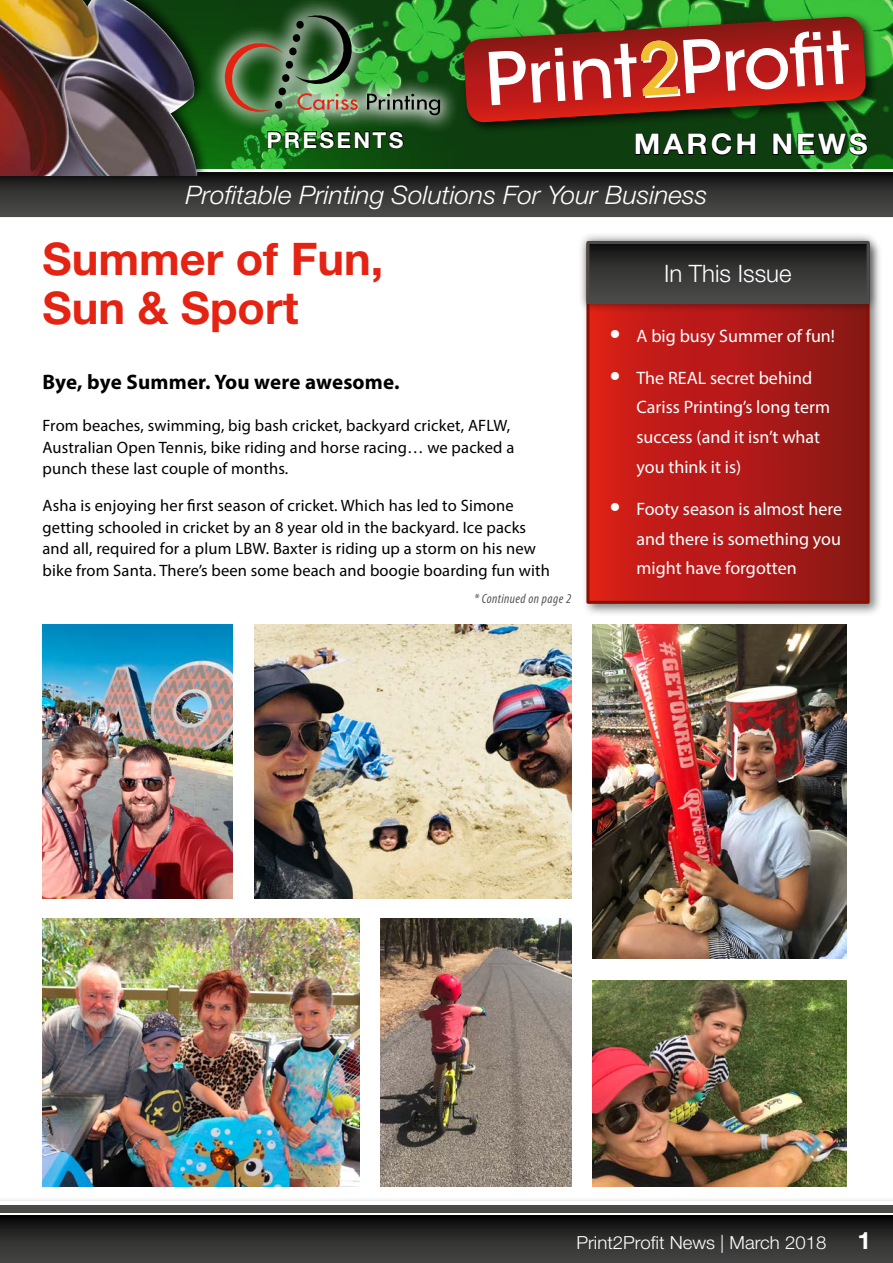
<style>
.page{position:relative;width:893px;height:1263px;background:#fff}
.page>*{position:absolute;margin:0;border:0;box-sizing:border-box;transform-origin:0 0}
.Headline__Body{font:700 45px/49.9px "Helvetica Neue LT Std";color:#e42313}
.t1{font:700 28.5px "Helvetica Neue LT Std";letter-spacing:.1em;color:#fff}
.t2{font:italic 300 25.5px "Helvetica Neue LT Std";color:#fff}
.Headline__Side_Box{font:300 24px "Helvetica Neue LT Std";color:#fff}
.t3{font:700 24px "Helvetica Neue LT Std";color:#fff}
.t4{font:700 21.9px "Helvetica Neue LT Std";letter-spacing:.1em;color:#fff}
.Text__Body{font:700 21px "Myriad Pro";letter-spacing:.01em;color:#000}
.t5{font:18px/29.5px "Myriad Pro";color:#fff}
.t6{font:300 18px "Helvetica Neue LT Std";color:#fff}
.Text__Body-2{font:16.5px/21.5px "Myriad Pro";letter-spacing:.01em;color:#000}
.Text__Body-3{font:italic condensed 13.5px "Myriad Pro";letter-spacing:.03em;color:#575756}
.s1{font-family:"Helvetica Neue LT Std";font-size:22.5px}
</style>
<div class="page">
<img style="left:210px;top:0;width:683px;height:169px">
<div style="left:459px;top:12px;width:420px;height:123px;background:#000;opacity:.75"></div>
<svg style="left:267px;top:135px;width:137px;height:14px;background:#0a380b"></svg>
<svg style="left:0;top:172px;width:893px;height:46px;background:#373736"></svg>
<div style="left:0;top:1196px;width:893px;height:40px;background:#f7f7f7"></div>
<div style="left:0;top:1201px;width:893px;height:22px;background:linear-gradient(to right,#fff,#fff)"></div>
<svg style="left:463px;top:16px;width:406px;height:145px;background:#775537"></svg>
<div style="left:0;top:1215px;width:893px;height:48px;background:linear-gradient(to bottom,#090909,#4a4a49)"></div>
<div style="left:0;top:1205px;width:893px;height:7px;background:#4a4a49"></div>
<div style="left:205px;top:0;width:255px;height:135px;background:#fff;opacity:.93"></div>
<svg style="left:367px;top:94px;width:73px;height:21px;background:#718372"></svg>
<svg style="left:220px;top:15px;width:138px;height:98px;background:#58734b"></svg>
<div style="left:0;top:0;width:210px;height:181px;background:#000;opacity:.75"></div>
<img style="left:0;top:0;width:197px;height:176px">
<div style="left:582px;top:237px;width:301px;height:380px;background:#000;opacity:.5"></div>
<div style="left:588px;top:244px;width:280px;height:358px;background:linear-gradient(to right,#dc1e18,#891716)"></div>
<div style="left:586px;top:242px;width:284px;height:362px;border:3px solid #8b1002"></div>
<div style="left:577px;top:232px;width:302px;height:81px;background:#000;opacity:.5"></div>
<svg style="left:590px;top:245px;width:276px;height:55px;background:#333232"></svg>
<div style="left:586px;top:241px;width:284px;height:63px;border:3px solid #4a4a49"></div>
<img style="left:43px;top:625px;width:190px;height:273px">
<img style="left:254px;top:625px;width:317px;height:273px">
<img style="left:592px;top:625px;width:254px;height:334px">
<img style="left:592px;top:980px;width:254px;height:206px">
<img style="left:381px;top:918px;width:190px;height:268px">
<img style="left:43px;top:918px;width:317px;height:268px">
<h3 class="t4" style="left:267px;top:126px;width:138px">PRESENTS</h3>
<h2 class="t1" style="left:634px;top:126px;width:236px">MARCH NEWS</h2>
<h3 class="t2" style="left:185px;top:179px;width:524px">Profitable Printing Solutions For Your Business</h3>
<p class="Headline__Body" style="left:43px;top:232px;width:342px">Summer of Fun,<br>Sun &amp; Sport</p>
<p class="Text__Body" style="left:43px;top:368px;width:359px">Bye, bye Summer. You were awesome.</p>
<p class="Text__Body-2" style="left:43px;top:415px;width:473px">From beaches, swimming, big bash cricket, backyard cricket, AFLW,<br>Australian Open Tennis, bike riding and horse racing… we packed a punch these last couple of months.</p>
<p class="Text__Body-2" style="left:43px;top:495px;width:509px">Asha is enjoying her first season of cricket. Which has led to Simone getting schooled in cricket by an 8 year old in the backyard. Ice packs and all, required for a plum LBW. Baxter is riding up a storm on his new bike from Santa. There’s been some beach and boogie boarding fun with</p>
<p class="Text__Body-3" style="left:474px;top:591px;width:99px">* Continued on page 2</p>
<p class="Headline__Side_Box" style="left:664px;top:259px;width:129px">In This Issue</p>
<p class="t5" style="left:609px;top:320px;width:227px"><span class="s1">•</span> A big busy Summer of fun!</p>
<p class="t5" style="left:636px;top:363px;width:195px;text-indent:-27px"><span class="s1">•</span> The REAL secret behind<br>Cariss Printing’s long term success (and it isn’t what you think it is)</p>
<p class="t5" style="left:636px;top:494px;width:207px;text-align:justify;text-indent:-27px"><span class="s1">•</span> Footy season is almost here and there is something you might have forgotten</p>
<p class="t6" style="left:576px;top:1232px;width:251px">Print2Profit News | March 2018</p>
<p class="t3" style="left:857px;top:1226px;width:15px">1</p>
</div>
